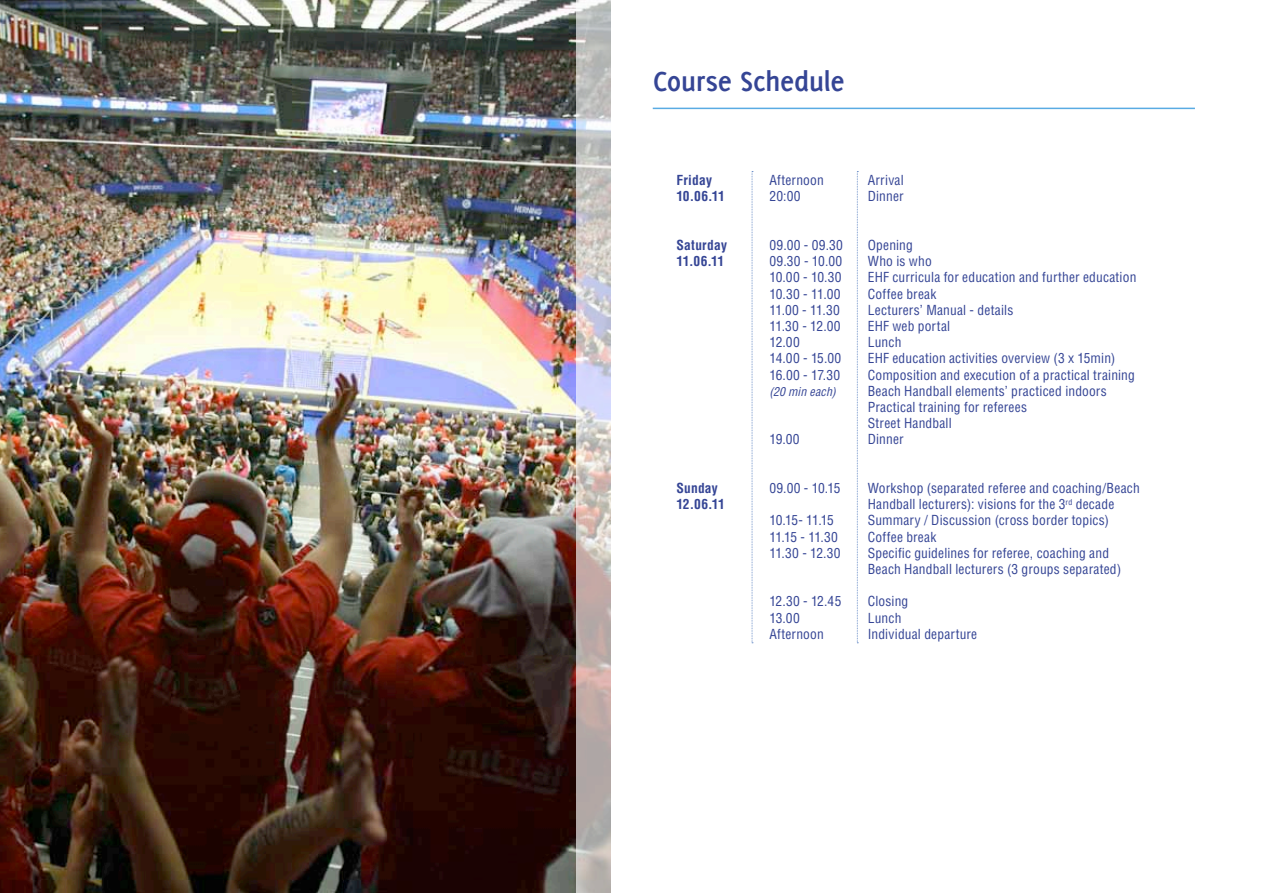
<style>
.page{position:relative;width:1263px;height:893px;background:#fff}
.page>*{position:absolute;margin:0;border:0;box-sizing:border-box;transform-origin:0 0}
.t1{font:700 30px "Delicious";letter-spacing:-.015em;color:#354595}
.t2{font:condensed 13.5px/16.2px "Helvetica";letter-spacing:.015em;color:#354595}
.t3{font:700 condensed 13.5px "Helvetica";letter-spacing:.015em;color:#354595}
.t4{font:italic condensed 12px "Helvetica";letter-spacing:.015em;color:#354595}
</style>
<div class="page">
<hr style="left:653px;top:108px;width:542px;height:1px;background:#59abe3">
<img style="left:0;top:0;width:576px;height:893px">
<svg style="left:576px;top:0;width:34px;height:893px;background:#c6bebe"></svg>
<svg style="left:752px;top:171px;width:1px;height:472px"></svg>
<svg style="left:857px;top:171px;width:1px;height:472px"></svg>
<h1 class="t1" style="left:653px;top:64px;width:193px">Course Schedule</h1>
<p class="t3" style="left:676px;top:172px;width:37px">Friday</p>
<p class="t2" style="left:769px;top:172px;width:56px">Afternoon</p>
<p class="t2" style="left:868px;top:172px;width:38px">Arrival</p>
<p class="t3" style="left:676px;top:188px;width:50px">10.06.11</p>
<p class="t2" style="left:769px;top:188px;width:33px">20:00</p>
<p class="t2" style="left:868px;top:188px;width:37px">Dinner</p>
<p class="t3" style="left:676px;top:237px;width:52px">Saturday</p>
<p class="t2" style="left:769px;top:237px;width:75px">09.00 - 09.30</p>
<p class="t2" style="left:868px;top:237px;width:47px">Opening</p>
<p class="t3" style="left:676px;top:253px;width:49px">11.06.11</p>
<p class="t2" style="left:769px;top:253px;width:74px">09.30 - 10.00</p>
<p class="t2" style="left:868px;top:253px;width:66px">Who is who</p>
<p class="t2" style="left:769px;top:269px;width:74px">10.00 - 10.30</p>
<p class="t2" style="left:868px;top:269px;width:270px">EHF curricula for education and further education</p>
<p class="t2" style="left:769px;top:285px;width:73px">10.30 - 11.00</p>
<p class="t2" style="left:868px;top:285px;width:70px">Coffee break</p>
<p class="t2" style="left:769px;top:301px;width:72px">11.00 - 11.30</p>
<p class="t2" style="left:868px;top:301px;width:147px">Lecturers’ Manual - details</p>
<p class="t2" style="left:769px;top:318px;width:73px">11.30 - 12.00</p>
<p class="t2" style="left:868px;top:318px;width:84px">EHF web portal</p>
<p class="t2" style="left:769px;top:334px;width:32px">12.00</p>
<p class="t2" style="left:868px;top:334px;width:35px">Lunch</p>
<p class="t2" style="left:769px;top:350px;width:73px">14.00 - 15.00</p>
<p class="t2" style="left:868px;top:350px;width:249px">EHF education activities overview (3 x 15min)</p>
<p class="t2" style="left:769px;top:366px;width:72px">16.00 - 17.30</p>
<p class="t2" style="left:868px;top:366px;width:269px">Composition and execution of a practical training</p>
<p class="t4" style="left:769px;top:384px;width:68px">(20 min each)</p>
<p class="t2" style="left:868px;top:382px;width:241px">Beach Handball elements’ practiced indoors<br>Practical training for referees<br>Street Handball</p>
<p class="t2" style="left:769px;top:431px;width:32px">19.00</p>
<p class="t2" style="left:868px;top:431px;width:37px">Dinner</p>
<p class="t3" style="left:676px;top:480px;width:43px">Sunday</p>
<p class="t2" style="left:769px;top:480px;width:73px">09.00 - 10.15</p>
<p class="t2" style="left:868px;top:480px;width:273px">Workshop (separated referee and coaching/Beach</p>
<p class="t3" style="left:676px;top:496px;width:50px">12.06.11</p>
<p class="t2" style="left:868px;top:496px;width:248px">Handball lecturers): visions for the 3<sup>rd</sup> decade</p>
<p class="t2" style="left:769px;top:512px;width:66px">10.15- 11.15</p>
<p class="t2" style="left:868px;top:512px;width:243px">Summary / Discussion (cross border topics)</p>
<p class="t2" style="left:769px;top:528px;width:70px">11.15 - 11.30</p>
<p class="t2" style="left:868px;top:528px;width:70px">Coffee break</p>
<p class="t2" style="left:769px;top:544px;width:73px">11.30 - 12.30</p>
<p class="t2" style="left:868px;top:544px;width:255px">Specific guidelines for referee, coaching and<br>Beach Handball lecturers (3 groups separated)</p>
<p class="t2" style="left:769px;top:593px;width:74px">12.30 - 12.45</p>
<p class="t2" style="left:868px;top:593px;width:42px">Closing</p>
<p class="t2" style="left:769px;top:609px;width:32px">13.00</p>
<p class="t2" style="left:868px;top:609px;width:35px">Lunch</p>
<p class="t2" style="left:769px;top:625px;width:56px">Afternoon</p>
<p class="t2" style="left:868px;top:625px;width:111px">Individual departure</p>
</div>
